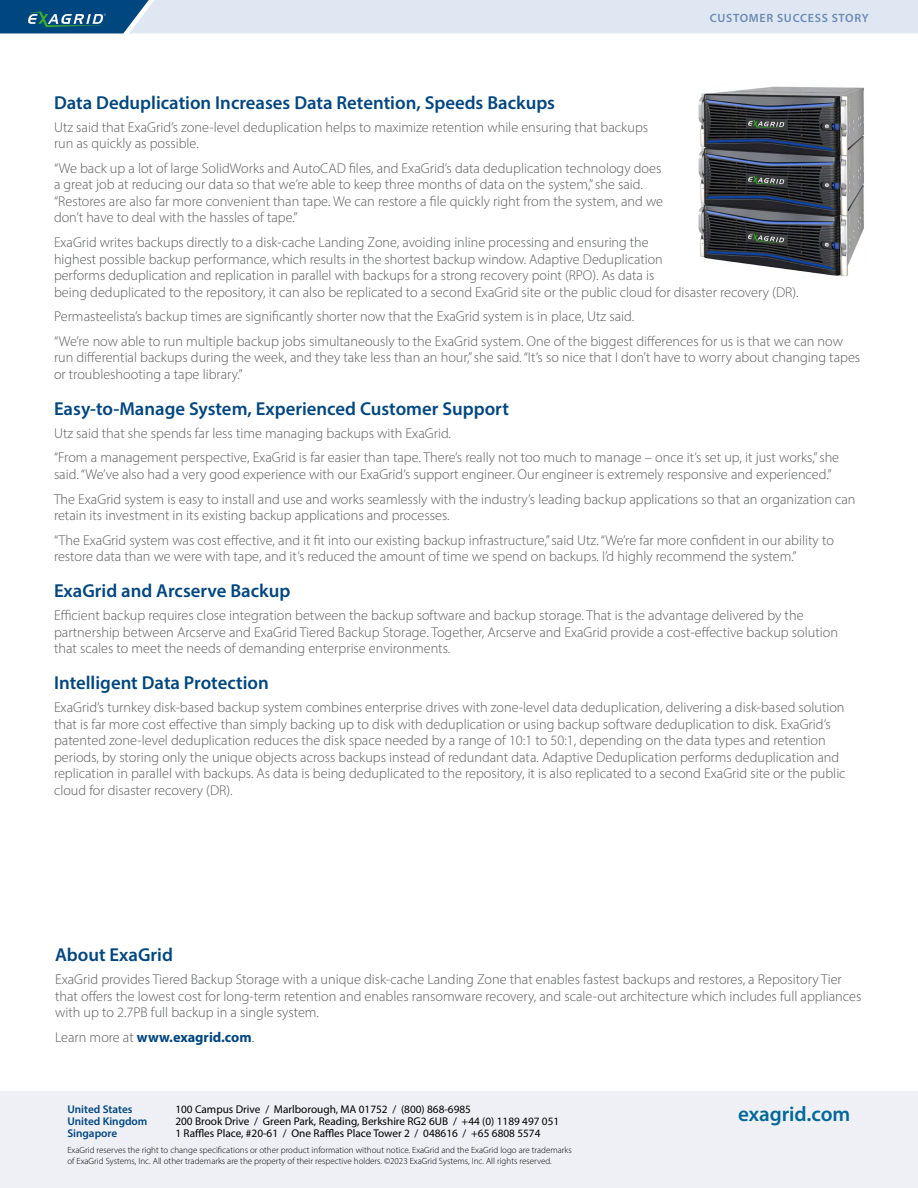
<style>
.page{position:relative;width:918px;height:1188px;background:#fff}
.page>*{position:absolute;margin:0;border:0;box-sizing:border-box;transform-origin:0 0}
.t1{font:600 21px "Myriad Pro";color:#006898}
.t2{font:600 18.75px "Myriad Pro";color:#00467f}
.t3{font:300 14.25px/16.5px "Myriad Pro";color:#58595b}
.t4{font:700 14.25px "Myriad Pro";color:#00467f}
.t5{font:600 12px "Myriad Pro";letter-spacing:.06em;color:#6c89b4}
.t6{font:11.25px "Myriad Pro";color:#000}
.t7{font:600 11.25px "Myriad Pro";color:#00467f}
.t8{font:300 9px/10.5px "Myriad Pro";color:#000}
.s1{font-weight:300;color:#58595b}
.s2{font-weight:300}
</style>
<div class="page">
<div style="left:0;top:1092px;width:918px;height:96px;background:#eef0f5"></div>
<svg style="left:0;top:0;width:918px;height:33px;background:#c0d2e1"></svg>
<img style="left:698px;top:86px;width:166px;height:190px">
<p class="t5" style="left:710px;top:10px;width:161px">CUSTOMER SUCCESS STORY</p>
<h2 class="t2" style="left:54px;top:90px;width:503px">Data Deduplication Increases Data Retention, Speeds Backups</h2>
<p class="t3" style="left:54px;top:119px;width:596px">Utz said that ExaGrid’s zone-level deduplication helps to maximize retention while ensuring that backups run as quickly as possible.</p>
<p class="t3" style="left:54px;top:160px;width:611px">“We back up a lot of large SolidWorks and AutoCAD files, and ExaGrid’s data deduplication technology does a great job at reducing our data so that we’re able to keep three months of data on the system,” she said. “Restores are also far more convenient than tape. We can restore a file quickly right from the system, and we don’t have to deal with the hassles of tape.”</p>
<p class="t3" style="left:54px;top:234px;width:746px">ExaGrid writes backups directly to a disk-cache Landing Zone, avoiding inline processing and ensuring the<br>highest possible backup performance, which results in the shortest backup window. Adaptive Deduplication<br>performs deduplication and replication in parallel with backups for a strong recovery point (RPO). As data is<br>being deduplicated to the repository, it can also be replicated to a second ExaGrid site or the public cloud for disaster recovery (DR).</p>
<p class="t3" style="left:54px;top:304px;width:791px;line-height:24.6px">Permasteelista’s backup times are significantly shorter now that the ExaGrid system is in place, Utz said.<br>“We’re now able to run multiple backup jobs simultaneously to the ExaGrid system. One of the biggest differences for us is that we can now</p>
<p class="t3" style="left:54px;top:349px;width:808px">run differential backups during the week, and they take less than an hour,” she said. “It’s so nice that I don’t have to worry about changing tapes or troubleshooting a tape library.”</p>
<h2 class="t2" style="left:54px;top:396px;width:457px">Easy-to-Manage System, Experienced Customer Support</h2>
<p class="t3" style="left:54px;top:421px;width:787px;line-height:24.6px">Utz said that she spends far less time managing backups with ExaGrid.<br>“From a management perspective, ExaGrid is far easier than tape. There’s really not too much to manage – once it’s set up, it just works,” she</p>
<p class="t3" style="left:54px;top:462px;width:803px;line-height:24.6px">said. “We’ve also had a very good experience with our ExaGrid’s support engineer. Our engineer is extremely responsive and experienced.”<br>The ExaGrid system is easy to install and use and works seamlessly with the industry’s leading backup applications so that an organization can</p>
<p class="t3" style="left:54px;top:503px;width:781px;line-height:24.6px">retain its investment in its existing backup applications and processes.<br>“The ExaGrid system was cost effective, and it fit into our existing backup infrastructure,” said Utz. “We’re far more confident in our ability to</p>
<p class="t3" style="left:54px;top:548px;width:744px">restore data than we were with tape, and it’s reduced the amount of time we spend on backups. I’d highly recommend the system.”</p>
<h2 class="t2" style="left:54px;top:579px;width:238px">ExaGrid and Arcserve Backup</h2>
<p class="t3" style="left:54px;top:607px;width:786px">Efficient backup requires close integration between the backup software and backup storage. That is the advantage delivered by the partnership between Arcserve and ExaGrid Tiered Backup Storage. Together, Arcserve and ExaGrid provide a cost-effective backup solution that scales to meet the needs of demanding enterprise environments.</p>
<h2 class="t2" style="left:54px;top:671px;width:216px">Intelligent Data Protection</h2>
<p class="t3" style="left:54px;top:699px;width:793px">ExaGrid’s turnkey disk-based backup system combines enterprise drives with zone-level data deduplication, delivering a disk-based solution that is far more cost effective than simply backing up to disk with deduplication or using backup software deduplication to disk. ExaGrid’s patented zone-level deduplication reduces the disk space needed by a range of 10:1 to 50:1, depending on the data types and retention periods, by storing only the unique objects across backups instead of redundant data. Adaptive Deduplication performs deduplication and replication in parallel with backups. As data is being deduplicated to the repository, it is also replicated to a second ExaGrid site or the public cloud for disaster recovery (DR).</p>
<h2 class="t2" style="left:55px;top:943px;width:119px">About ExaGrid</h2>
<p class="t3" style="left:55px;top:971px;width:808px">ExaGrid provides Tiered Backup Storage with a unique disk-cache Landing Zone that enables fastest backups and restores, a Repository Tier that offers the lowest cost for long-term retention and enables ransomware recovery, and scale-out architecture which includes full appliances with up to 2.7PB full backup in a single system.</p>
<p class="t4" style="left:55px;top:1028px;width:201px"><span class="s1">Learn more at</span> www.exagrid.com<span class="s2">.</span></p>
<p class="t7" style="left:67px;top:1102px;width:67px">United States</p>
<p class="t6" style="left:175px;top:1103px;width:297px">100 Campus Drive / Marlborough, MA 01752 / (800) 868-6985</p>
<p class="t7" style="left:67px;top:1114px;width:82px">United Kingdom</p>
<p class="t6" style="left:175px;top:1115px;width:385px">200 Brook Drive / Green Park, Reading, Berkshire RG2 6UB / +44 (0) 1189 497 051</p>
<p class="t7" style="left:67px;top:1126px;width:51px">Singapore</p>
<p class="t6" style="left:175px;top:1127px;width:367px">1 Raffles Place, #20-61 / One Raffles Place Tower 2 / 048616 / +65 6808 5574</p>
<p class="t8" style="left:67px;top:1145px;width:506px">ExaGrid reserves the right to change specifications or other product information without notice. ExaGrid and the ExaGrid logo are trademarks of ExaGrid Systems, Inc. All other trademarks are the property of their respective holders. ©2023 ExaGrid Systems, Inc. All rights reserved.</p>
<h1 class="t1" style="left:738px;top:1100px;width:114px">exagrid.com</h1>
</div>
